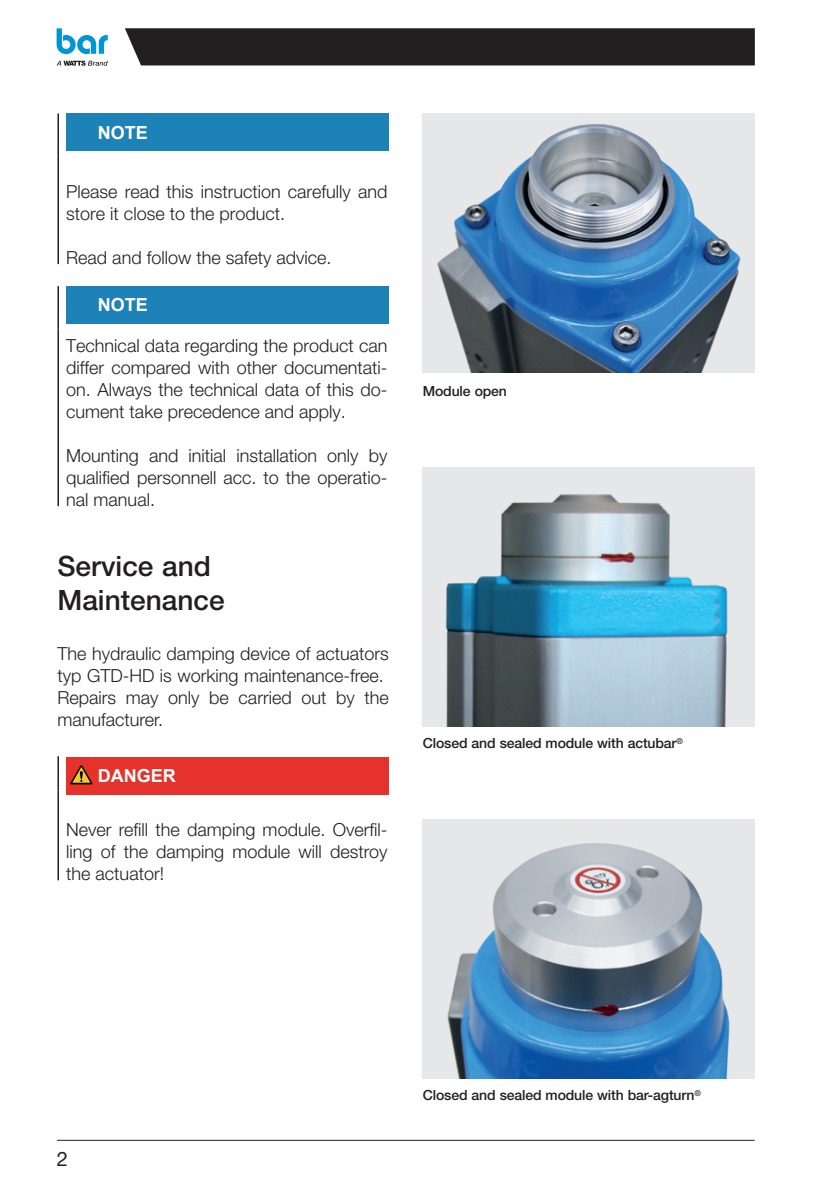
<style>
.page{position:relative;width:840px;height:1191px;background:#fff}
.page>*{position:absolute;margin:0;border:0;box-sizing:border-box;transform-origin:0 0}
.t1{font:500 28px/33.6px "Helvetica Neue LT Std";color:#231f20}
.t2{font:20px "Helvetica Neue LT Std";color:#231f20}
.t3{font:300 18px/22px "Helvetica Neue LT Std";color:#231f20;text-align:justify}
.t4{font:700 18px "Arial";color:#fff}
.t5{font:500 14px "Helvetica Neue LT Std";letter-spacing:-.01em;color:#231f20}
</style>
<div class="page">
<hr style="left:57px;top:1139px;width:697px;height:1px;background:#231f20">
<div style="left:125px;top:28px;width:629px;height:37px;background:#231f20"></div>
<svg style="left:57px;top:28px;width:51px;height:26px"></svg>
<svg style="left:56px;top:61px;width:52px;height:5px"></svg>
<hr style="left:57px;top:113px;width:2px;height:44px;background:#231f20">
<hr style="left:57px;top:286px;width:2px;height:43px;background:#231f20">
<hr style="left:57px;top:157px;width:2px;height:107px;background:#231f20">
<hr style="left:57px;top:329px;width:2px;height:177px;background:#231f20">
<div style="left:66px;top:113px;width:322px;height:38px;background:#1d82b8"></div>
<div style="left:66px;top:286px;width:322px;height:38px;background:#1d82b8"></div>
<hr style="left:57px;top:756px;width:2px;height:34px;background:#231f20">
<hr style="left:57px;top:790px;width:2px;height:90px;background:#231f20">
<div style="left:66px;top:757px;width:322px;height:38px;background:#e5322b"></div>
<svg style="left:70px;top:765px;width:22px;height:19px"></svg>
<img style="left:422px;top:113px;width:332px;height:259px">
<div style="left:422px;top:467px;width:332px;height:259px;background:#e6e7e9"></div>
<img style="left:446px;top:494px;width:282px;height:232px">
<div style="left:422px;top:819px;width:332px;height:259px;background:#e6e7e9"></div>
<img style="left:447px;top:843px;width:283px;height:235px">
<p class="t4" style="left:98px;top:120px;width:52px">NOTE</p>
<p class="t3" style="left:66px;top:180px;width:322px">Please read this instruction carefully and store it close to the product.</p>
<p class="t3" style="left:66px;top:246px;width:267px">Read and follow the safety advice.</p>
<p class="t4" style="left:98px;top:293px;width:52px">NOTE</p>
<p class="t3" style="left:66px;top:334px;width:322px">Technical data regarding the product can differ compared with other documentati&shy;on. Always the technical data of this do&shy;cument take precedence and apply.</p>
<p class="t3" style="left:66px;top:444px;width:322px">Mounting and initial installation only by qualified personnell acc. to the operatio&shy;nal manual.</p>
<h1 class="t1" style="left:57px;top:549px;width:169px">Service and<br>Maintenance</h1>
<p class="t3" style="left:57px;top:642px;width:332px;text-align:left">The hydraulic damping device of actuators typ GTD-HD is working maintenance-free.<br>Repairs may only be carried out by the manufacturer.</p>
<p class="t4" style="left:98px;top:764px;width:79px">DANGER</p>
<p class="t3" style="left:66px;top:818px;width:322px">Never refill the damping module. Overfil&shy;ling of the damping module will destroy the actuator!</p>
<p class="t5" style="left:422px;top:383px;width:86px">Module open</p>
<p class="t5" style="left:422px;top:735px;width:261px">Closed and sealed module with actubar<sup>®</sup></p>
<p class="t2" style="left:57px;top:1147px;width:13px">2</p>
<p class="t5" style="left:422px;top:1087px;width:279px">Closed and sealed module with bar-agturn<sup>®</sup></p>
</div>
